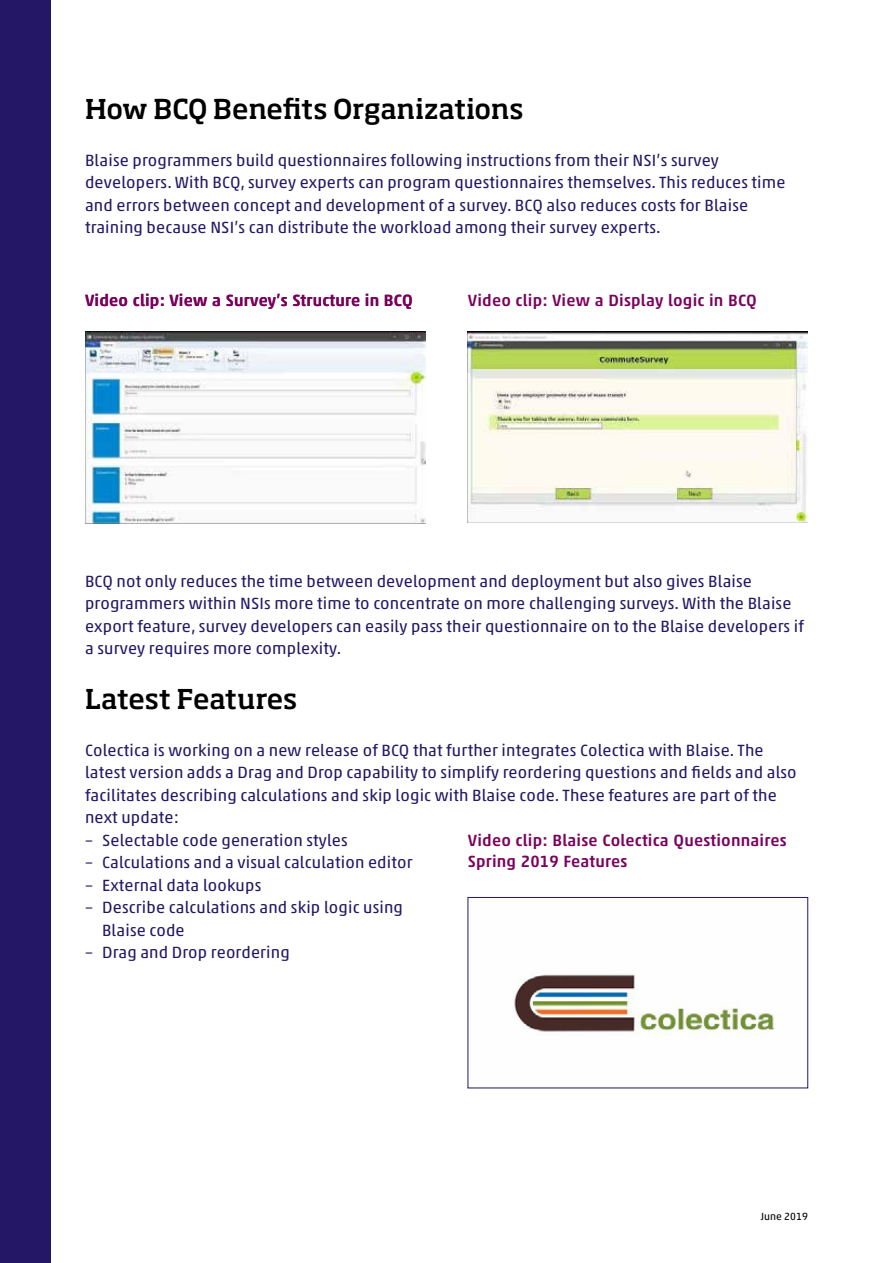
<style>
.page{position:relative;width:893px;height:1263px;background:#fff}
.page>*{position:absolute;margin:0;border:0;box-sizing:border-box;transform-origin:0 0}
.t1{font:500 27px "Soho Pro";letter-spacing:-.005em;color:#000}
.t2{font:16.5px/22.5px "Akko Pro";letter-spacing:.01em;color:#241866}
.t3{font:500 16.5px/21px "Akko Pro";letter-spacing:.01em;color:#7b025e}
.t4{font:10.5px "Akko Pro";letter-spacing:.005em;color:#000}
</style>
<div class="page">
<div style="left:0;top:0;width:51px;height:1263px;background:#241866"></div>
<img style="left:468px;top:332px;width:340px;height:190px">
<img style="left:514px;top:974px;width:261px;height:62px">
<div style="left:468px;top:897px;width:340px;height:191px;border:1px solid #241866"></div>
<img style="left:85px;top:332px;width:340px;height:191px">
<h1 class="t1" style="left:85px;top:89px;width:440px">How BCQ Benefits Organizations</h1>
<p class="t2" style="left:85px;top:148px;width:702px">Blaise programmers build questionnaires following instructions from their NSI’s survey developers. With BCQ, survey experts can program questionnaires themselves. This reduces time and errors between concept and development of a survey. BCQ also reduces costs for Blaise training because NSI’s can distribute the workload among their survey experts.</p>
<p class="t3" style="left:85px;top:290px;width:329px">Video clip: View a Survey’s Structure in BCQ</p>
<p class="t3" style="left:468px;top:290px;width:291px">Video clip: View a Display logic in BCQ</p>
<p class="t2" style="left:85px;top:569px;width:720px">BCQ not only reduces the time between development and deployment but also gives Blaise programmers within NSIs more time to concentrate on more challenging surveys. With the Blaise export feature, survey developers can easily pass their questionnaire on to the Blaise developers if a survey requires more complexity.</p>
<h1 class="t1" style="left:85px;top:680px;width:214px">Latest Features</h1>
<p class="t2" style="left:85px;top:739px;width:713px">Colectica is working on a new release of BCQ that further integrates Colectica with Blaise. The latest version adds a Drag and Drop capability to simplify reordering questions and fields and also facilitates describing calculations and skip logic with Blaise code. These features are part of the next update:</p>
<p class="t2" style="left:85px;top:829px;width:264px">– Selectable code generation styles</p>
<p class="t2" style="left:85px;top:851px;width:329px">– Calculations and a visual calculation editor</p>
<p class="t2" style="left:85px;top:874px;width:178px">– External data lookups</p>
<p class="t2" style="left:102px;top:896px;width:302px;text-indent:-17px">– Describe calculations and skip logic using<br>Blaise code</p>
<p class="t2" style="left:85px;top:941px;width:206px">– Drag and Drop reordering</p>
<p class="t3" style="left:468px;top:830px;width:320px">Video clip: Blaise Colectica Questionnaires<br>Spring 2019 Features</p>
<p class="t4" style="left:761px;top:1210px;width:49px">June 2019</p>
</div>
